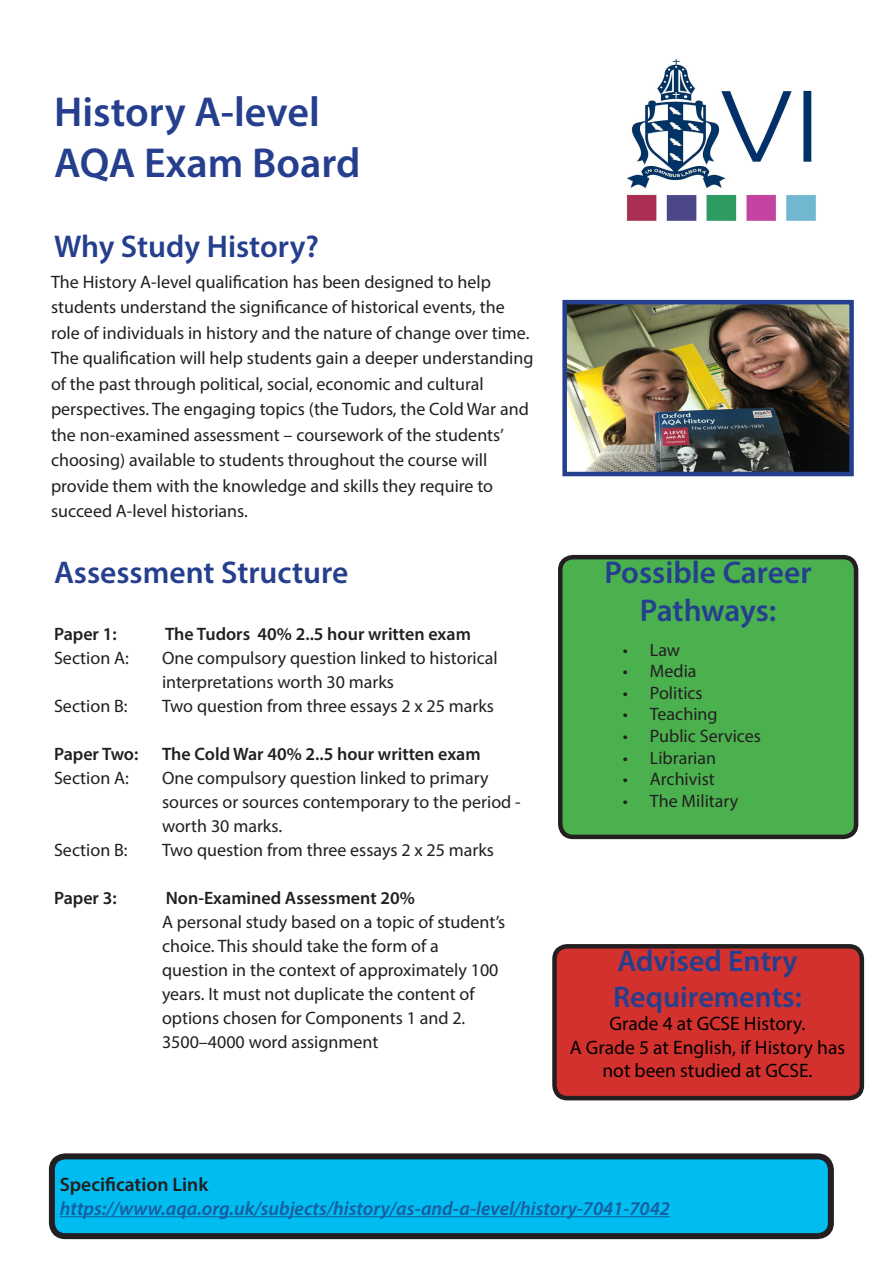
<style>
.page{position:relative;width:893px;height:1263px;background:#fff}
.page>*{position:absolute;margin:0;border:0;box-sizing:border-box;transform-origin:0 0}
.t1{font:600 42px "Myriad Pro";color:#253f8e}
.t2{font:600 31.5px "Myriad Pro";color:#253f8e}
.t3{font:600 30px "Myriad Pro";color:#253f8e}
.t4{font:italic 600 19.5px "Myriad Pro";color:#175d9e}
.t5{font:19.5px/23.4px "Myriad Pro";color:#000;text-align:center}
.t6{font:600 19.5px "Myriad Pro";color:#231f20}
.t7{font:18px/25.5px "Myriad Pro";color:#231f20}
.t8{font:600 18px "Myriad Pro";color:#231f20}
</style>
<div class="page">
<img style="left:626px;top:59px;width:190px;height:162px">
<img style="left:567px;top:305px;width:282px;height:166px">
<div style="left:562px;top:300px;width:292px;height:176px;border:4px solid #253f8e"></div>
<div style="left:560px;top:557px;width:296px;height:280px;background:#4bb14f;border-radius:13px"></div>
<div style="left:558px;top:555px;width:300px;height:284px;border:4px solid #231f20;border-radius:13px"></div>
<div style="left:52px;top:1156px;width:779px;height:80px;background:#00bcf1;border-radius:13px"></div>
<div style="left:49px;top:1153px;width:785px;height:86px;border:6px solid #231f20;border-radius:13px"></div>
<hr style="left:60px;top:1216px;width:610px;height:1px;background:#175d9e">
<div style="left:554px;top:946px;width:308px;height:152px;background:#d3312e;border-radius:13px"></div>
<div style="left:552px;top:944px;width:312px;height:156px;border:4px solid #231f20;border-radius:13px"></div>
<p class="t1" style="left:54px;top:85px;width:267px">History A-level</p>
<p class="t1" style="left:54px;top:136px;width:308px">AQA Exam Board</p>
<p class="t2" style="left:54px;top:226px;width:267px">Why Study History?</p>
<p class="t7" style="left:51px;top:269px;width:484px">The History A-level qualification has been designed to help students understand the significance of historical events, the role of individuals in history and the nature of change over time.<br>The qualification will help students gain a deeper understanding of the past through political, social, economic and cultural perspectives. The engaging topics (the Tudors, the Cold War and the non-examined assessment – coursework of the students’ choosing) available to students throughout the course will provide them with the knowledge and skills they require to succeed A-level historians.</p>
<p class="t2" style="left:54px;top:552px;width:296px">Assessment Structure</p>
<p class="t2" style="left:604px;top:552px;width:209px">Possible Career</p>
<p class="t2" style="left:640px;top:590px;width:138px">Pathways:</p>
<p class="t8" style="left:54px;top:623px;width:64px">Paper 1:</p>
<p class="t8" style="left:165px;top:623px;width:307px">The Tudors 40% 2..5 hour written exam</p>
<p class="t7" style="left:54px;top:645px;width:76px">Section A:</p>
<p class="t7" style="left:162px;top:646px;width:337px;line-height:24px">One compulsory question linked to historical interpretations worth 30 marks</p>
<p class="t7" style="left:54px;top:693px;width:75px">Section B:</p>
<p class="t7" style="left:162px;top:693px;width:334px">Two question from three essays 2 x 25 marks</p>
<p class="t8" style="left:54px;top:743px;width:86px">Paper Two:</p>
<p class="t8" style="left:162px;top:743px;width:320px">The Cold War 40% 2..5 hour written exam</p>
<p class="t7" style="left:54px;top:765px;width:76px">Section A:</p>
<p class="t7" style="left:162px;top:766px;width:360px;line-height:24px">One compulsory question linked to primary sources or sources contemporary to the period - worth 30 marks.</p>
<p class="t7" style="left:54px;top:837px;width:75px">Section B:</p>
<p class="t7" style="left:162px;top:837px;width:334px">Two question from three essays 2 x 25 marks</p>
<p class="t8" style="left:54px;top:887px;width:64px">Paper 3:</p>
<p class="t8" style="left:166px;top:887px;width:251px">Non-Examined Assessment 20%</p>
<p class="t7" style="left:162px;top:910px;width:345px;line-height:24px">A personal study based on a topic of student’s choice. This should take the form of a question in the context of approximately 100 years. It must not duplicate the content of options chosen for Components 1 and 2.</p>
<p class="t7" style="left:162px;top:1029px;width:218px">3500–4000 word assignment</p>
<p class="t7" style="left:623px;top:636px;width:59px">• Law</p>
<p class="t7" style="left:623px;top:658px;width:75px">• Media</p>
<p class="t7" style="left:623px;top:680px;width:81px">• Politics</p>
<p class="t7" style="left:623px;top:701px;width:96px">• Teaching</p>
<p class="t7" style="left:623px;top:723px;width:140px">• Public Services</p>
<p class="t7" style="left:623px;top:744px;width:95px">• Librarian</p>
<p class="t7" style="left:623px;top:766px;width:93px">• Archivist</p>
<p class="t7" style="left:623px;top:788px;width:117px">• The Military</p>
<p class="t3" style="left:617px;top:942px;width:181px">Advised Entry</p>
<p class="t3" style="left:613px;top:978px;width:190px">Requirements:</p>
<p class="t5" style="left:570px;top:1012px;width:277px">Grade 4 at GCSE History.<br>A Grade 5 at English, if History has not been studied at GCSE.</p>
<p class="t6" style="left:60px;top:1172px;width:150px">Specification Link</p>
<p class="t4" style="left:60px;top:1196px;width:612px">https://www.aqa.org.uk/subjects/history/as-and-a-level/history-7041-7042</p>
</div>
